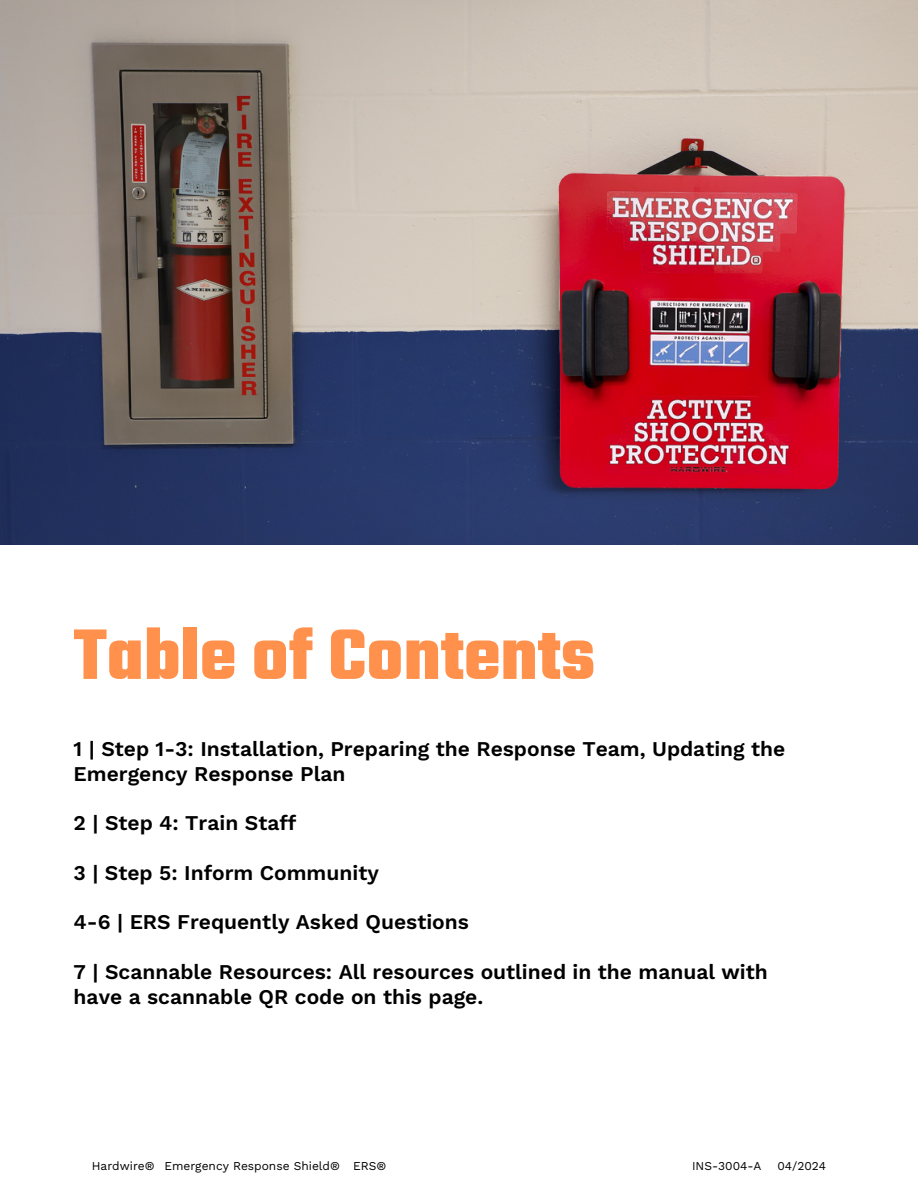
<style>
.page{position:relative;width:918px;height:1188px;background:#fff}
.page>*{position:absolute;margin:0;border:0;box-sizing:border-box;transform-origin:0 0}
.t1{font:700 77.1px "Teko";color:#ff914d}
.t2{font:600 21px/24.8px "Work Sans";color:#000}
.t3{font:12px "Work Sans";color:#000}
</style>
<div class="page">
<img style="left:0;top:0;width:918px;height:544px">
<img style="left:528px;top:146px;width:347px;height:347px">
<h2 class="t1" style="left:74px;top:605px;width:523px">Table of Contents</h2>
<h1 class="t2" style="left:74px;top:737px;width:713px">1 | Step 1-3: Installation, Preparing the Response Team, Updating the<br>Emergency Response Plan</h1>
<h2 class="t2" style="left:74px;top:811px;width:224px">2 | Step 4: Train Staff</h2>
<h2 class="t2" style="left:74px;top:860px;width:307px">3 | Step 5: Inform Community</h2>
<h2 class="t2" style="left:74px;top:910px;width:397px">4-6 | ERS Frequently Asked Questions</h2>
<h2 class="t2" style="left:74px;top:959px;width:696px">7 | Scannable Resources: All resources outlined in the manual with have a scannable QR code on this page.</h2>
<h3 class="t3" style="left:92px;top:1159px;width:64px">Hardwire®</h3>
<h3 class="t3" style="left:164px;top:1159px;width:177px">Emergency Response Shield®</h3>
<p class="t3" style="left:353px;top:1159px;width:35px">ERS®</p>
<p class="t3" style="left:692px;top:1159px;width:71px">INS-3004-A</p>
<p class="t3" style="left:777px;top:1159px;width:50px">04/2024</p>
</div>
